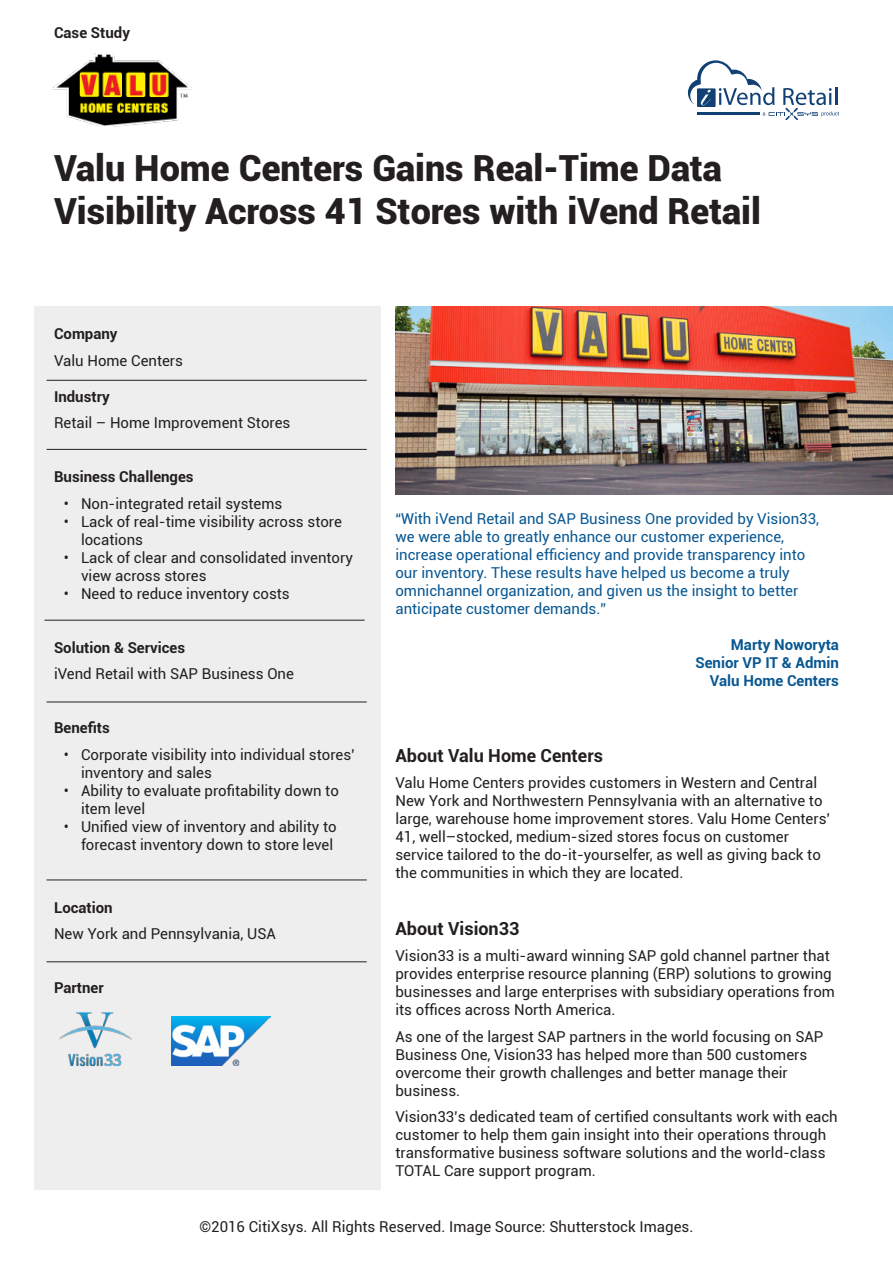
<style>
.page{position:relative;width:893px;height:1263px;background:#fff}
.page>*{position:absolute;margin:0;border:0;box-sizing:border-box;transform-origin:0 0}
.Case_Study_Title{font:900 36px/43.2px "Roboto";color:#231f20}
.Body_Headings{font:700 18px "Roboto";color:#231f20}
.Body{font:15px/18px "Roboto";color:#231f20}
.t1{font:15px/18px "Roboto";color:#085792}
.t2{font:700 15px "Roboto";color:#231f20}
.t3{font:700 15px "Roboto";color:#085792}
</style>
<div class="page">
<div style="left:34px;top:306px;width:347px;height:884px;background:#eee"></div>
<hr style="left:47px;top:380px;width:320px;height:1px;background:#231f20">
<hr style="left:47px;top:449px;width:320px;height:1px;background:#231f20">
<hr style="left:47px;top:702px;width:320px;height:1px;background:#231f20">
<hr style="left:47px;top:879px;width:320px;height:1px;background:#231f20">
<svg style="left:688px;top:60px;width:151px;height:60px"></svg>
<hr style="left:44px;top:620px;width:321px;height:1px;background:#231f20">
<img style="left:53px;top:54px;width:139px;height:73px">
<img style="left:395px;top:306px;width:498px;height:188px">
<img style="left:59px;top:1012px;width:72px;height:54px">
<img style="left:171px;top:1016px;width:99px;height:49px">
<hr style="left:47px;top:961px;width:320px;height:1px;background:#231f20">
<p class="t2" style="left:54px;top:23px;width:77px">Case Study</p>
<p class="Case_Study_Title" style="left:54px;top:145px;width:708px">Valu Home Centers Gains Real-Time Data<br>Visibility Across 41 Stores with iVend Retail</p>
<p class="t2" style="left:54px;top:323px;width:65px">Company</p>
<p class="Body" style="left:54px;top:351px;width:131px">Valu Home Centers</p>
<p class="t2" style="left:54px;top:386px;width:57px">Industry</p>
<p class="Body" style="left:54px;top:413px;width:238px">Retail – Home Improvement Stores</p>
<p class="t2" style="left:54px;top:466px;width:141px">Business Challenges</p>
<p class="Body" style="left:64px;top:494px;width:220px">• Non-integrated retail systems</p>
<p class="Body" style="left:81px;top:512px;width:262px;text-indent:-17px">• Lack of real-time visibility across store locations</p>
<p class="Body" style="left:81px;top:548px;width:274px;text-indent:-17px">• Lack of clear and consolidated inventory view across stores</p>
<p class="Body" style="left:64px;top:584px;width:227px">• Need to reduce inventory costs</p>
<p class="t2" style="left:54px;top:637px;width:133px">Solution &amp; Services</p>
<p class="Body" style="left:54px;top:664px;width:241px">iVend Retail with SAP Business One</p>
<p class="t2" style="left:54px;top:717px;width:57px">Benefits</p>
<p class="Body" style="left:81px;top:745px;width:275px;text-indent:-17px">• Corporate visibility into individual stores’ inventory and sales</p>
<p class="Body" style="left:81px;top:781px;width:259px;text-indent:-17px">• Ability to evaluate profitability down to item level</p>
<p class="Body" style="left:64px;top:817px;width:274px;text-align:right">• Unified view of inventory and ability to forecast inventory down to store level</p>
<p class="t2" style="left:54px;top:896px;width:60px">Location</p>
<p class="Body" style="left:54px;top:924px;width:223px">New York and Pennsylvania, USA</p>
<p class="t2" style="left:54px;top:977px;width:51px">Partner</p>
<p class="t1" style="left:395px;top:509px;width:425px">“With iVend Retail and SAP Business One provided by Vision33, we were able to greatly enhance our customer experience, increase operational efficiency and provide transparency into our inventory. These results have helped us become a truly omnichannel organization, and given us the insight to better anticipate customer demands.”</p>
<p class="t3" style="left:731px;top:634px;width:110px">Marty Noworyta</p>
<p class="t3" style="left:695px;top:652px;width:145px">Senior VP IT &amp; Admin</p>
<p class="t3" style="left:710px;top:670px;width:130px">Valu Home Centers</p>
<p class="Body_Headings" style="left:395px;top:742px;width:209px">About Valu Home Centers</p>
<p class="Body" style="left:395px;top:773px;width:436px">Valu Home Centers provides customers in Western and Central New York and Northwestern Pennsylvania with an alternative to large, warehouse home improvement stores. Valu Home Centers’ 41, well–stocked, medium-sized stores focus on customer service tailored to the do-it-yourselfer, as well as giving back to the communities in which they are located.</p>
<p class="Body_Headings" style="left:395px;top:916px;width:125px">About Vision33</p>
<p class="Body" style="left:395px;top:946px;width:441px">Vision33 is a multi-award winning SAP gold channel partner that provides enterprise resource planning (ERP) solutions to growing businesses and large enterprises with subsidiary operations from its offices across North America.</p>
<p class="Body" style="left:395px;top:1027px;width:430px">As one of the largest SAP partners in the world focusing on SAP Business One, Vision33 has helped more than 500 customers overcome their growth challenges and better manage their business.</p>
<p class="Body" style="left:395px;top:1107px;width:444px">Vision33’s dedicated team of certified consultants work with each customer to help them gain insight into their operations through transformative business software solutions and the world-class TOTAL Care support program.</p>
<p class="Body" style="left:200px;top:1217px;width:495px">©2016 CitiXsys. All Rights Reserved. Image Source: Shutterstock Images.</p>
</div>
